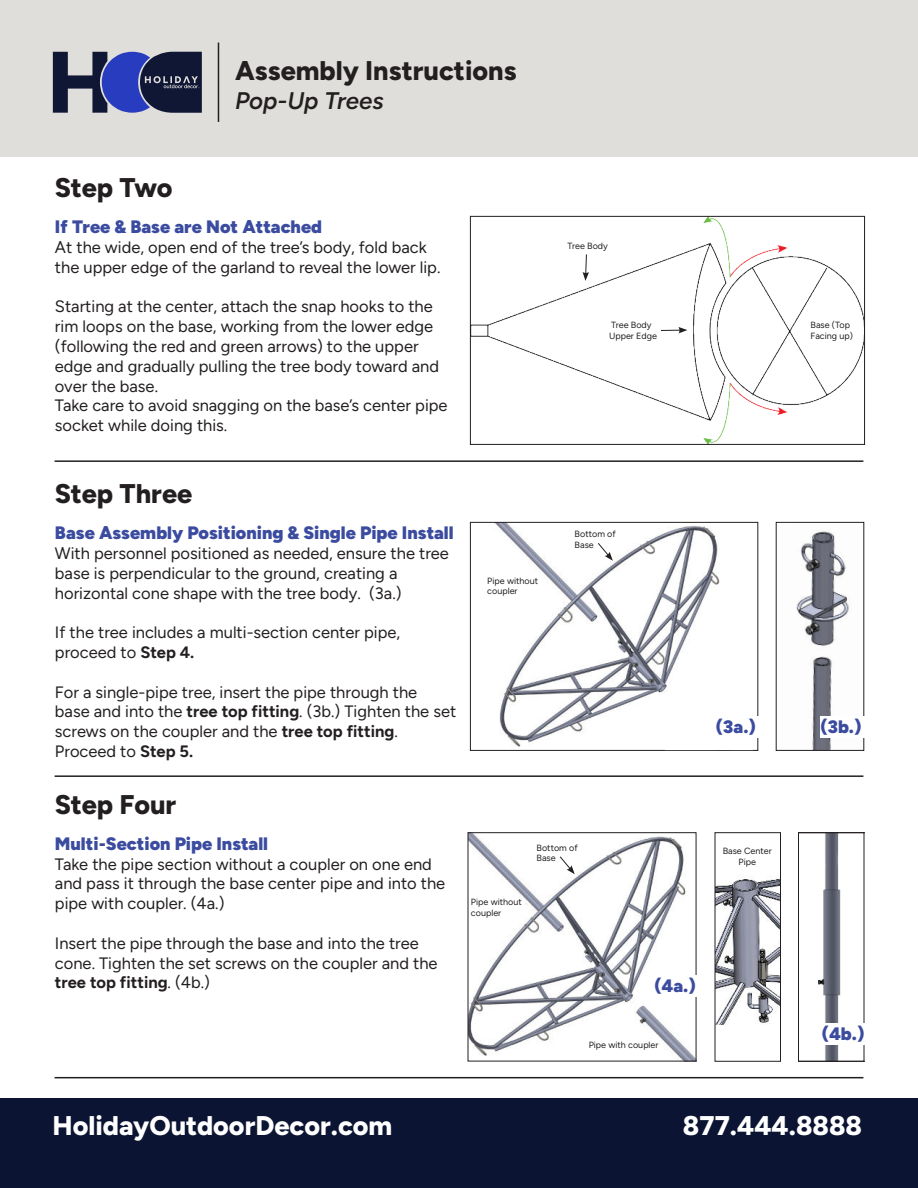
<style>
.page{position:relative;width:918px;height:1188px;background:#fff}
.page>*{position:absolute;margin:0;border:0;box-sizing:border-box;transform-origin:0 0}
.t1{font:800 27px "Figtree";color:#231f20}
.t2{font:800 27px "Figtree";color:#fff}
.t3{font:italic 600 24px "Figtree";color:#231f20}
.t4{font:900 18px "Figtree";color:#3b4ca0}
.t5{font:16.5px/19.8px "Figtree";color:#231f20}
.t6{font:9px/10.8px "Figtree";color:#231f20}
.s1{font-weight:700}
</style>
<div class="page">
<img style="left:470px;top:834px;width:224px;height:225px">
<div style="left:0;top:0;width:918px;height:157px;background:#dfdeda"></div>
<svg style="left:53px;top:52px;width:149px;height:61px"></svg>
<hr style="left:218px;top:43px;width:1px;height:79px;background:#231f20">
<div style="left:0;top:1098px;width:918px;height:90px;background:#0b1433"></div>
<img style="left:472px;top:218px;width:391px;height:225px">
<div style="left:470px;top:216px;width:395px;height:229px;border:1px solid #231f20"></div>
<hr style="left:55px;top:460px;width:808px;height:2px;background:#231f20">
<img style="left:796px;top:531px;width:53px;height:218px">
<div style="left:820px;top:716px;width:46px;height:22px;background:#fff"></div>
<hr style="left:55px;top:775px;width:808px;height:2px;background:#231f20">
<div style="left:654px;top:975px;width:46px;height:22px;background:#fff"></div>
<hr style="left:55px;top:1077px;width:808px;height:1px;background:#231f20">
<svg style="left:560px;top:856px;width:15px;height:18px"></svg>
<svg style="left:583px;top:254px;width:6px;height:27px"></svg>
<svg style="left:661px;top:327px;width:26px;height:6px"></svg>
<img style="left:717px;top:878px;width:62px;height:146px">
<div style="left:715px;top:832px;width:66px;height:229px;border:1px solid #231f20"></div>
<svg style="left:818px;top:834px;width:23px;height:225px"></svg>
<div style="left:798px;top:832px;width:66px;height:229px;border:1px solid #231f20"></div>
<div style="left:822px;top:1023px;width:45px;height:22px;background:#fff"></div>
<img style="left:496px;top:524px;width:224px;height:223px">
<div style="left:470px;top:522px;width:288px;height:229px;border:1px solid #231f20"></div>
<div style="left:665px;top:692px;width:88px;height:58px;background:#fff"></div>
<div style="left:716px;top:716px;width:45px;height:22px;background:#fff"></div>
<svg style="left:598px;top:543px;width:15px;height:18px"></svg>
<h1 class="t1" style="left:235px;top:59px;width:283px">Assembly Instructions</h1>
<h2 class="t3" style="left:235px;top:90px;width:150px">Pop-Up Trees</h2>
<h1 class="t1" style="left:55px;top:176px;width:119px">Step Two</h1>
<p class="t4" style="left:55px;top:219px;width:269px">If Tree &amp; Base are Not Attached</p>
<p class="t5" style="left:55px;top:238px;width:387px">At the wide, open end of the tree’s body, fold back the upper edge of the garland to reveal the lower lip.</p>
<p class="t5" style="left:55px;top:298px;width:394px">Starting at the center, attach the snap hooks to the rim loops on the base, working from the lower edge (following the red and green arrows) to the upper edge and gradually pulling the tree body toward and over the base.<br>Take care to avoid snagging on the base’s center pipe socket while doing this.</p>
<p class="t6" style="left:568px;top:241px;width:42px">Tree Body</p>
<p class="t6" style="left:609px;top:320px;width:49px">Tree Body<br>Upper Edge</p>
<h1 class="t1" style="left:55px;top:482px;width:139px">Step Three</h1>
<p class="t4" style="left:55px;top:525px;width:400px">Base Assembly Positioning &amp; Single Pipe Install</p>
<p class="t5" style="left:55px;top:544px;width:396px">With personnel positioned as needed, ensure the tree base is perpendicular to the ground, creating a horizontal cone shape with the tree body. (3a.)</p>
<p class="t5" style="left:55px;top:624px;width:347px">If the tree includes a multi-section center pipe, proceed to <span class="s1">Step 4.</span></p>
<p class="t5" style="left:55px;top:683px;width:403px">For a single-pipe tree, insert the pipe through the<br>base and into the <span class="s1">tree top fitting</span>. (3b.) Tighten the set screws on the coupler and the <span class="s1">tree top fitting</span>.<br>Proceed to <span class="s1">Step 5.</span></p>
<h1 class="t1" style="left:55px;top:793px;width:123px">Step Four</h1>
<p class="t4" style="left:55px;top:835px;width:215px">Multi-Section Pipe Install</p>
<p class="t5" style="left:55px;top:855px;width:392px">Take the pipe section without a coupler on one end and pass it through the base center pipe and into the pipe with coupler. (4a.)</p>
<p class="t5" style="left:55px;top:934px;width:384px">Insert the pipe through the base and into the tree cone. Tighten the set screws on the coupler and the <span class="s1">tree top fitting</span>. (4b.)</p>
<p class="t6" style="left:487px;top:576px;width:52px">Pipe without coupler</p>
<p class="t6" style="left:575px;top:529px;width:43px">Bottom of<br>Base</p>
<p class="t6" style="left:471px;top:897px;width:52px">Pipe without coupler</p>
<p class="t6" style="left:537px;top:842px;width:43px">Bottom of<br>Base</p>
<p class="t4" style="left:654px;top:977px;width:43px">(4a.)</p>
<p class="t6" style="left:589px;top:1040px;width:71px">Pipe with coupler</p>
<p class="t4" style="left:716px;top:719px;width:41px">(3a.)</p>
<p class="t6" style="left:723px;top:846px;width:51px;text-align:center">Base Center<br>Pipe</p>
<p class="t6" style="left:811px;top:320px;width:44px">Base (Top<br>Facing up)</p>
<p class="t4" style="left:820px;top:719px;width:43px">(3b.)</p>
<p class="t4" style="left:822px;top:1025px;width:44px">(4b.)</p>
<h1 class="t2" style="left:52px;top:1114px;width:341px">HolidayOutdoorDecor.com</h1>
<h1 class="t2" style="left:683px;top:1114px;width:181px">877.444.8888</h1>
</div>
